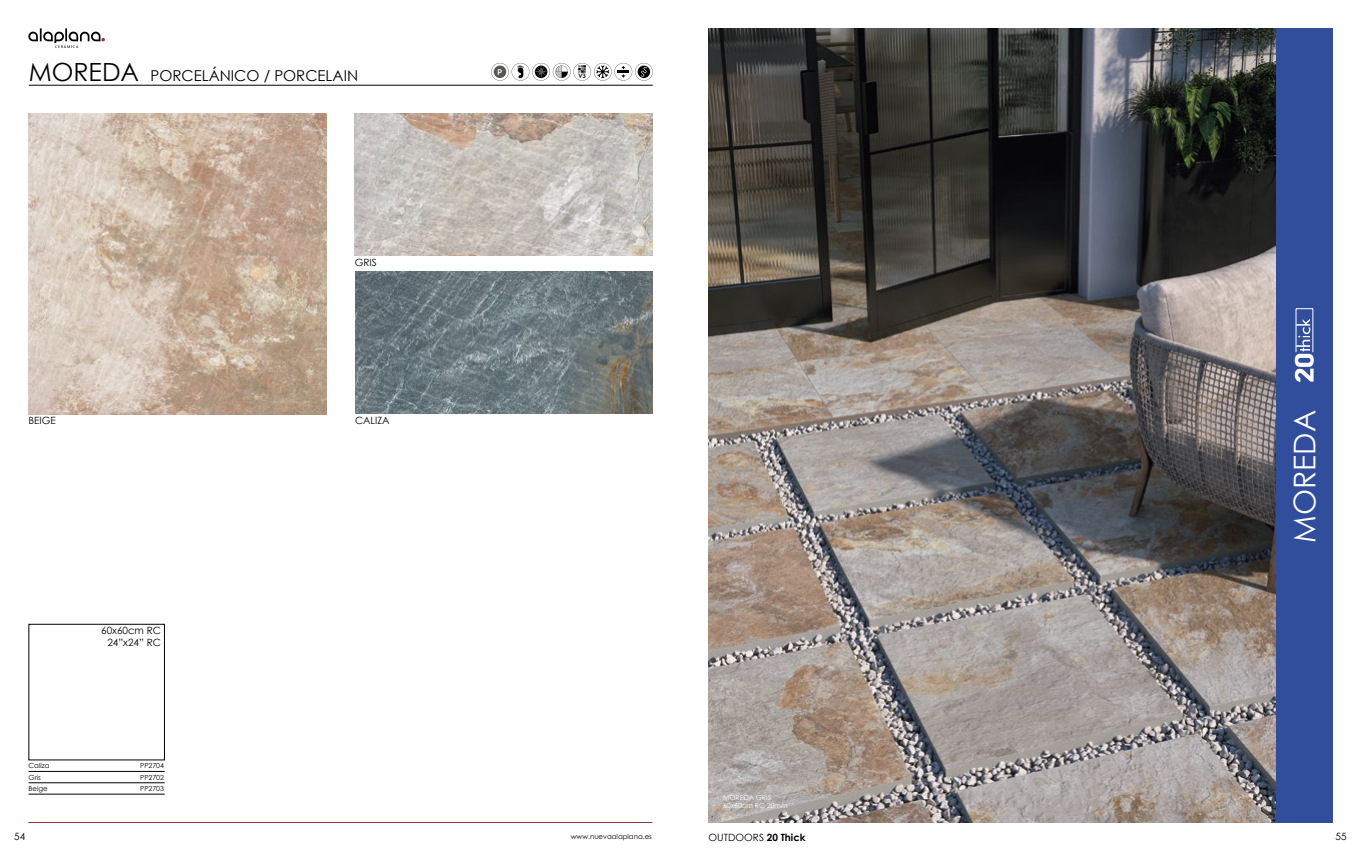
<style>
.page{position:relative;width:1361px;height:851px;background:#fff}
.page>*{position:absolute;margin:0;border:0;box-sizing:border-box;transform-origin:0 0}
.t1{font:30px "Century Gothic";color:#fff}
.t2{font:15px "Century Gothic";color:#000}
.t3{font:10px/12px "Century Gothic";color:#000;text-align:right}
.t4{font:7px "Century Gothic";color:#000}
.t5{font:7px/8.4px "Century Gothic";color:#fff}
.t6{font:600 7px "Capitana";color:#fff}
.t7{font:600 5.3px "Capitana";color:#000}
.s1{font-size:25px}
.s2{font-weight:700}
</style>
<div class="page">
<svg style="left:28px;top:28px;width:77px;height:20px"></svg>
<hr style="left:29px;top:85px;width:624px;height:1px;background:#000">
<div style="left:29px;top:624px;width:136px;height:136px;border:1px solid #000"></div>
<hr style="left:29px;top:782px;width:136px;height:1px;background:#000">
<hr style="left:29px;top:793px;width:136px;height:1px;background:#000">
<hr style="left:29px;top:771px;width:136px;height:1px;background:#000">
<img style="left:709px;top:28px;width:567px;height:794px">
<div style="left:1276px;top:28px;width:56px;height:794px;background:#304e9c"></div>
<hr style="left:1295px;top:308px;width:1px;height:44px;background:#fff">
<svg style="left:1296px;top:308px;width:16px;height:1px"></svg>
<hr style="left:1312px;top:308px;width:1px;height:44px;background:#fff">
<svg style="left:1294px;top:319px;width:19px;height:63px"></svg>
<hr style="left:28px;top:822px;width:624px;height:1px;background:#9a3135">
<img style="left:28px;top:114px;width:298px;height:300px">
<img style="left:355px;top:114px;width:297px;height:141px">
<img style="left:355px;top:271px;width:298px;height:142px">
<svg style="left:491px;top:63px;width:162px;height:18px"></svg>
<h2 class="t2" style="left:29px;top:65px;width:331px"><span class="s1">MOREDA</span> PORCELÁNICO / PORCELAIN</h2>
<h3 class="t3" style="left:28px;top:414px;width:29px">BEIGE</h3>
<h3 class="t3" style="left:101px;top:624px;width:61px">60x60cm RC<br>24”x24” RC</h3>
<p class="t4" style="left:29px;top:760px;width:23px">Caliza</p>
<p class="t4" style="left:140px;top:760px;width:25px">PP2704</p>
<p class="t4" style="left:29px;top:772px;width:14px">Gris</p>
<p class="t4" style="left:140px;top:772px;width:25px">PP2702</p>
<p class="t4" style="left:29px;top:783px;width:21px">Beige</p>
<p class="t4" style="left:140px;top:783px;width:25px">PP2703</p>
<h3 class="t3" style="left:355px;top:256px;width:24px">GRIS</h3>
<h3 class="t3" style="left:355px;top:414px;width:36px">CALIZA</h3>
<p class="t6" style="left:497px;top:67px;width:6px">P</p>
<p class="t7" style="left:578px;top:72px;width:9px">V3</p>
<p class="t5" style="left:723px;top:792px;width:66px">MOREDA GRIS<br>60x60cm RC 20mm</p>
<h1 class="t1" style="left:1283px;top:542px;width:134px;rotate:-90deg">MOREDA</h1>
<h3 class="t3" style="left:14px;top:829px;width:13px">54</h3>
<p class="t4" style="left:571px;top:831px;width:83px">www.nuevaalaplana.es</p>
<h3 class="t3" style="left:708px;top:831px;width:98px">OUTDOORS <span class="s2">20 Thick</span></h3>
<h3 class="t3" style="left:1335px;top:829px;width:13px">55</h3>
</div>
